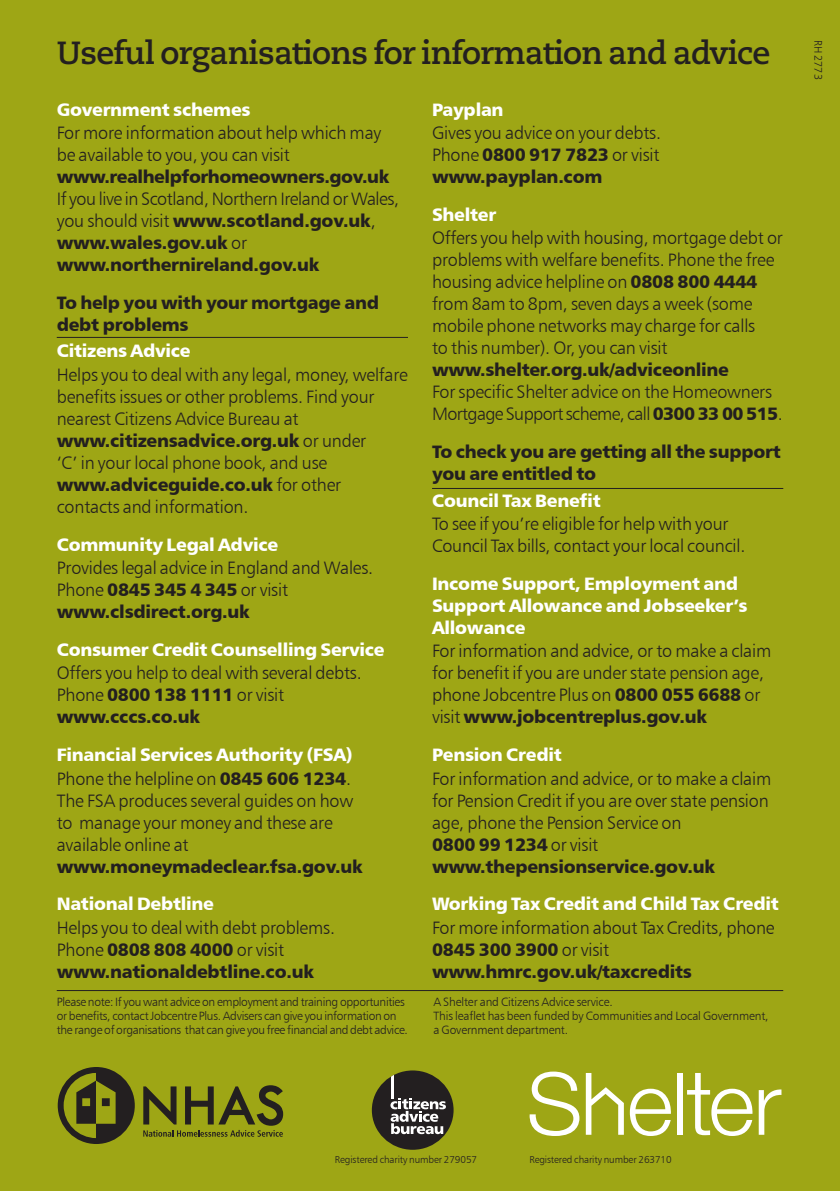
<style>
.page{position:relative;width:840px;height:1191px;background:#fff}
.page>*{position:absolute;margin:0;border:0;box-sizing:border-box;transform-origin:0 0}
.t1{font:700 32px "Caecilia LT Std";letter-spacing:-.02em;color:#231f20}
.t2{font:18px/22px "Humanist 777 BT Light B";letter-spacing:-.01em;color:#231f20}
.t3{font:18px/22px "Humanist 777 BT Black B";letter-spacing:-.015em;color:#231f20}
.t4{font:18px/22px "Humanist 777 BT Black B";letter-spacing:-.015em;color:#fff}
.t5{font:12px/14px "Humanist 777 BT Light B";letter-spacing:-.025em;color:#231f20}
.t6{font:11px "Humanist 777 BT Light B";color:#231f20}
.t7{font:10px "Humanist 777 BT Light B";letter-spacing:-.01em;color:#231f20}
.s1{font-family:"Humanist 777 BT Light B"}
.s2{font-family:"Humanist 777 BT Black B"}
.s3{color:#fff}
</style>
<div class="page">
<div style="left:0;top:0;width:839px;height:1191px;background:#9ea615"></div>
<svg style="left:529px;top:1071px;width:50px;height:65px"></svg>
<svg style="left:629px;top:1088px;width:42px;height:48px"></svg>
<svg style="left:758px;top:1089px;width:23px;height:45px"></svg>
<svg style="left:687px;top:1073px;width:65px;height:63px"></svg>
<div style="left:676px;top:1073px;width:6px;height:61px;background:#fff"></div>
<svg style="left:585px;top:1073px;width:38px;height:61px"></svg>
<div style="left:371px;top:1070px;width:82px;height:79px;background:#231f20;border-radius:50%"></div>
<hr style="left:391px;top:1070px;width:2px;height:28px;background:#fff">
<svg style="left:390px;top:1098px;width:55px;height:36px"></svg>
<svg style="left:58px;top:1067px;width:77px;height:77px"></svg>
<svg style="left:143px;top:1085px;width:140px;height:51px"></svg>
<hr style="left:57px;top:337px;width:351px;height:1px;background:#231f20">
<hr style="left:57px;top:990px;width:725px;height:1px;background:#231f20">
<hr style="left:432px;top:488px;width:350px;height:1px;background:#231f20">
<h1 class="t1" style="left:57px;top:34px;width:714px">Useful organisations for information and advice</h1>
<p class="t4" style="left:57px;top:98px;width:195px">Government schemes</p>
<p class="t2" style="left:57px;top:122px;width:326px">For more information about help which may be available to you, you can visit</p>
<p class="t3" style="left:57px;top:165px;width:334px">www.realhelpforhomeowners.gov.uk</p>
<p class="t2" style="left:57px;top:188px;width:344px">If you live in Scotland, Northern Ireland or Wales,</p>
<p class="t3" style="left:57px;top:209px;width:320px"><span class="s1">you should visit</span> www.scotland.gov.uk<span class="s1">, </span>www.wales.gov.uk <span class="s1">or </span>www.northernireland.gov.uk</p>
<p class="t3" style="left:57px;top:291px;width:323px">To help you with your mortgage and debt problems</p>
<p class="t4" style="left:57px;top:339px;width:135px">Citizens Advice</p>
<p class="t2" style="left:57px;top:363px;width:352px">Helps you to deal with any legal, money, welfare benefits issues or other problems. Find your nearest Citizens Advice Bureau at</p>
<p class="t3" style="left:57px;top:429px;width:311px">www.citizensadvice.org.uk <span class="s1">or under</span></p>
<p class="t2" style="left:57px;top:451px;width:272px">‘C’ in your local phone book, and use</p>
<p class="t3" style="left:57px;top:473px;width:286px">www.adviceguide.co.uk <span class="s1">for other</span></p>
<p class="t2" style="left:57px;top:495px;width:193px">contacts and information.</p>
<p class="t4" style="left:57px;top:533px;width:223px">Community Legal Advice</p>
<p class="t2" style="left:57px;top:556px;width:318px">Provides legal advice in England and Wales.<br>Phone <span class="s2">0845 345 4 345</span> or visit</p>
<p class="t3" style="left:57px;top:600px;width:194px">www.clsdirect.org.uk</p>
<p class="t4" style="left:57px;top:638px;width:329px">Consumer Credit Counselling Service</p>
<p class="t2" style="left:57px;top:662px;width:306px">Offers you help to deal with several debts.<br>Phone <span class="s2">0800 138 1111</span> or visit</p>
<p class="t3" style="left:57px;top:705px;width:145px">www.cccs.co.uk</p>
<p class="t4" style="left:57px;top:743px;width:297px">Financial Services Authority (FSA)</p>
<p class="t2" style="left:57px;top:767px;width:298px">Phone the helpline on <span class="s2">0845 606 1234</span>.<br>The FSA produces several guides on how to manage your money and these are available online at</p>
<p class="t3" style="left:57px;top:855px;width:307px">www.moneymadeclear.fsa.gov.uk</p>
<p class="t4" style="left:57px;top:892px;width:159px">National Debtline</p>
<p class="t2" style="left:57px;top:916px;width:279px">Helps you to deal with debt problems.<br>Phone <span class="s2">0808 808 4000</span> or visit</p>
<p class="t3" style="left:57px;top:960px;width:259px">www.nationaldebtline.co.uk</p>
<p class="t4" style="left:432px;top:98px;width:73px">Payplan</p>
<p class="t2" style="left:432px;top:122px;width:230px">Gives you advice on your debts.<br>Phone <span class="s2">0800 917 7823</span> or visit</p>
<p class="t3" style="left:432px;top:165px;width:172px">www.payplan.com</p>
<p class="t4" style="left:432px;top:203px;width:66px">Shelter</p>
<p class="t2" style="left:432px;top:227px;width:352px">Offers you help with housing, mortgage debt or problems with welfare benefits. Phone the free housing advice helpline on <span class="s2">0808 800 4444 </span>from 8am to 8pm, seven days a week (some mobile phone networks may charge for calls<br>to this number). Or, you can visit</p>
<p class="t3" style="left:432px;top:358px;width:298px">www.shelter.org.uk/adviceonline</p>
<p class="t2" style="left:432px;top:381px;width:352px">For specific Shelter advice on the Homeowners<br>Mortgage Support scheme, call <span class="s2">0300 33 00 515</span>.</p>
<p class="t3" style="left:432px;top:440px;width:350px">To check you are getting all the support you are entitled to</p>
<p class="t4" style="left:432px;top:489px;width:170px">Council Tax Benefit</p>
<p class="t2" style="left:432px;top:512px;width:315px">To see if you’re eligible for help with your<br>Council Tax bills, contact your local council.</p>
<p class="t4" style="left:432px;top:572px;width:317px">Income Support, Employment and<br>Support Allowance and Jobseeker’s<br>Allowance</p>
<p class="t2" style="left:432px;top:639px;width:340px">For information and advice, or to make a claim for benefit if you are under state pension age, phone Jobcentre Plus on <span class="s2">0800 055 6688</span> or</p>
<p class="t3" style="left:432px;top:697px;width:276px;line-height:37.8px"><span class="s1">visit</span> www.jobcentreplus.gov.uk<br><span class="s3">Pension Credit</span></p>
<p class="t2" style="left:432px;top:767px;width:340px">For information and advice, or to make a claim for Pension Credit if you are over state pension age, phone the Pension Service on</p>
<p class="t3" style="left:432px;top:832px;width:284px">0800 99 1234 <span class="s1">or visit </span>www.thepensionservice.gov.uk</p>
<p class="t4" style="left:432px;top:892px;width:348px">Working Tax Credit and Child Tax Credit</p>
<p class="t2" style="left:432px;top:916px;width:344px">For more information about Tax Credits, phone</p>
<p class="t3" style="left:432px;top:938px;width:261px">0845 300 3900 <span class="s1">or visit </span>www.hmrc.gov.uk/taxcredits</p>
<p class="t5" style="left:57px;top:995px;width:352px">Please note: If you want advice on employment and training opportunities or benefits, contact Jobcentre Plus. Advisers can give you information on the range of organisations that can give you free financial and debt advice.</p>
<p class="t5" style="left:433px;top:995px;width:336px">A Shelter and Citizens Advice service.<br>This leaflet has been funded by Communities and Local Government, a Government department.</p>
<p class="t6" style="left:824px;top:40px;width:42px;rotate:90deg">RH 2773</p>
<p class="t7" style="left:334px;top:1153px;width:144px">Registered charity number 279057</p>
<p class="t7" style="left:529px;top:1153px;width:144px">Registered charity number 263710</p>
</div>
